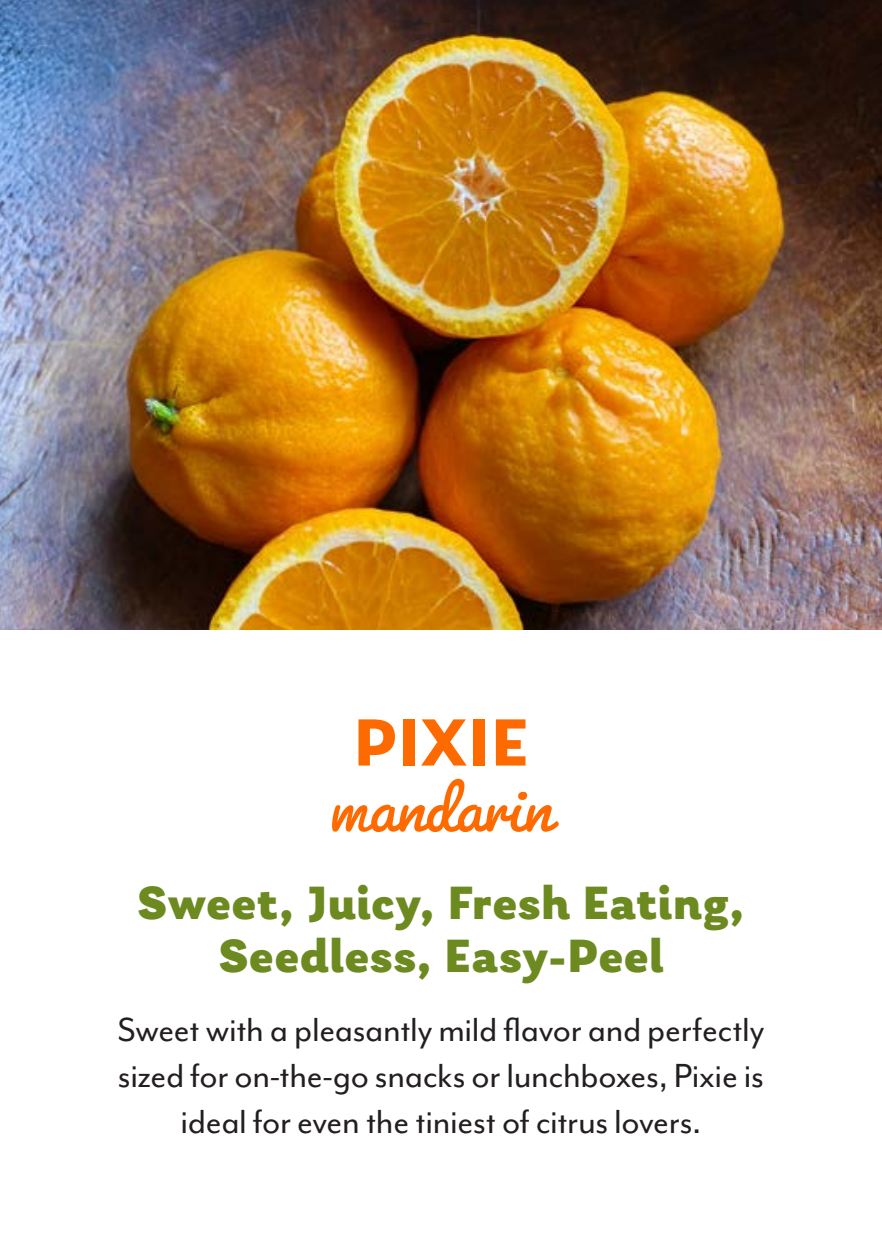
<style>
.page{position:relative;width:882px;height:1260px;background:#fff}
.page>*{position:absolute;margin:0;border:0;box-sizing:border-box;transform-origin:0 0}
.t1{font:80.5px "Pacifico";letter-spacing:-.01em;color:#ff6a00}
.t2{font:700 70px "Laca";letter-spacing:.01em;color:#ff6a00}
.t3{font:900 49px/52.5px "Laca";letter-spacing:.02em;color:#6c8a1f;text-align:center}
.t4{font:38.5px/46.2px "Mr Eaves Mod OT";letter-spacing:-.01em;color:#231f20;text-align:center}
</style>
<div class="page">
<img style="left:0;top:0;width:882px;height:630px">
<p class="t2" style="left:354px;top:701px;width:176px">PIXIE</p>
<p class="t1" style="left:329px;top:757px;width:226px">mandarin</p>
<p class="t3" style="left:137px;top:877px;width:609px">Sweet, Juicy, Fresh Eating,<br>Seedless, Easy-Peel</p>
<p class="t4" style="left:118px;top:1006px;width:648px">Sweet with a pleasantly mild flavor and perfectly sized for on-the-go snacks or lunchboxes, Pixie is ideal for even the tiniest of citrus lovers.</p>
</div>
